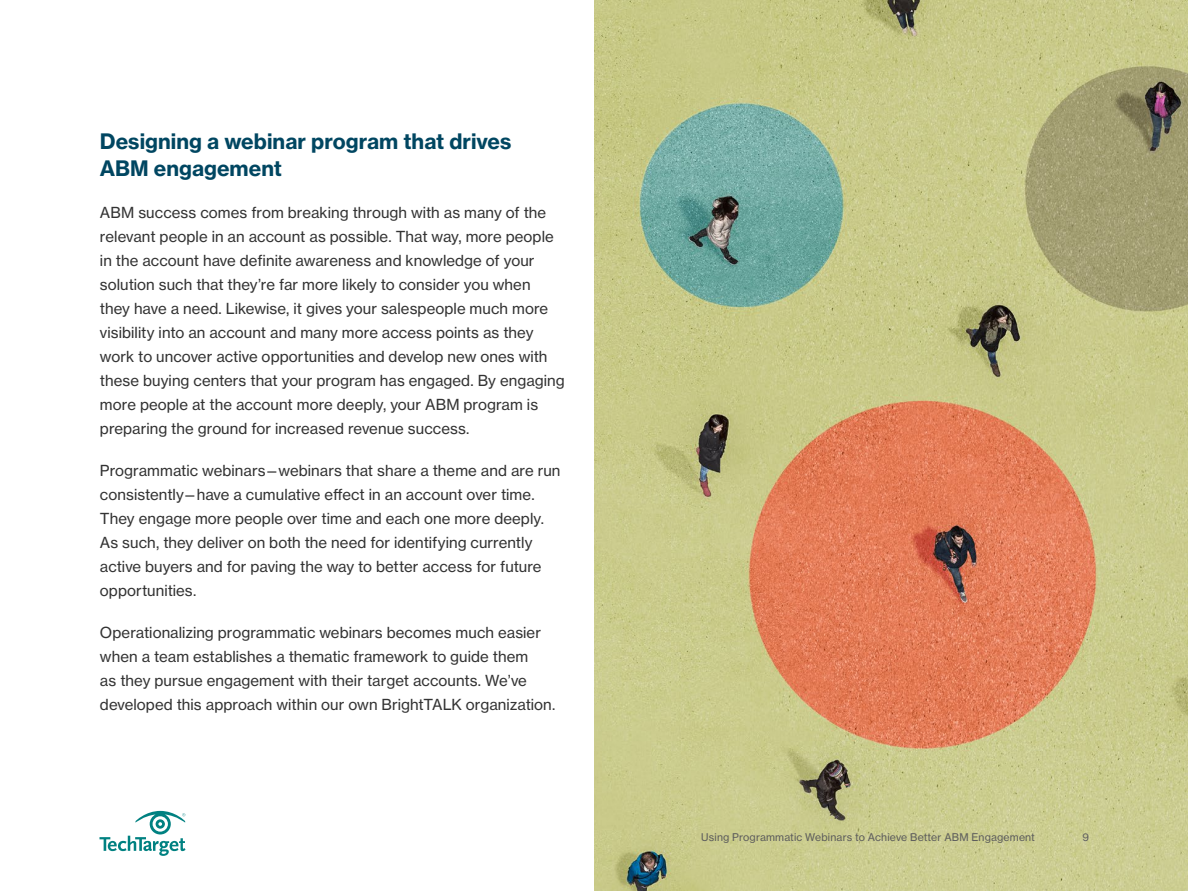
<style>
.page{position:relative;width:1188px;height:891px;background:#fff}
.page>*{position:absolute;margin:0;border:0;box-sizing:border-box;transform-origin:0 0}
.t1{font:21px/27px "N Haas Grotesk TX Std 75 Bd";color:#004661}
.t2{font:15px/24px "N Haas Grotesk TX Std 55 Rg";letter-spacing:.005em;color:#333}
.t3{font:10.5px "N Haas Grotesk TX Std 55 Rg";letter-spacing:.015em;color:#5c5c5c}
</style>
<div class="page">
<svg style="left:100px;top:811px;width:86px;height:45px"></svg>
<img style="left:594px;top:0;width:594px;height:891px">
<h1 class="t1" style="left:100px;top:127px;width:413px">Designing a webinar program that drives<br>ABM engagement</h1>
<p class="t2" style="left:100px;top:200px;width:466px">ABM success comes from breaking through with as many of the relevant people in an account as possible. That way, more people in the account have definite awareness and knowledge of your solution such that they’re far more likely to consider you when<br>they have a need. Likewise, it gives your salespeople much more visibility into an account and many more access points as they work to uncover active opportunities and develop new ones with these buying centers that your program has engaged. By engaging more people at the account more deeply, your ABM program is preparing the ground for increased revenue success.</p>
<p class="t2" style="left:100px;top:458px;width:462px">Programmatic webinars—webinars that share a theme and are run consistently—have a cumulative effect in an account over time.<br>They engage more people over time and each one more deeply.<br>As such, they deliver on both the need for identifying currently active buyers and for paving the way to better access for future opportunities.</p>
<p class="t2" style="left:100px;top:620px;width:457px">Operationalizing programmatic webinars becomes much easier when a team establishes a thematic framework to guide them<br>as they pursue engagement with their target accounts. We’ve developed this approach within our own BrightTALK organization.</p>
<p class="t3" style="left:701px;top:830px;width:335px">Using Programmatic Webinars to Achieve Better ABM Engagement</p>
<p class="t3" style="left:1082px;top:830px;width:8px">9</p>
</div>
